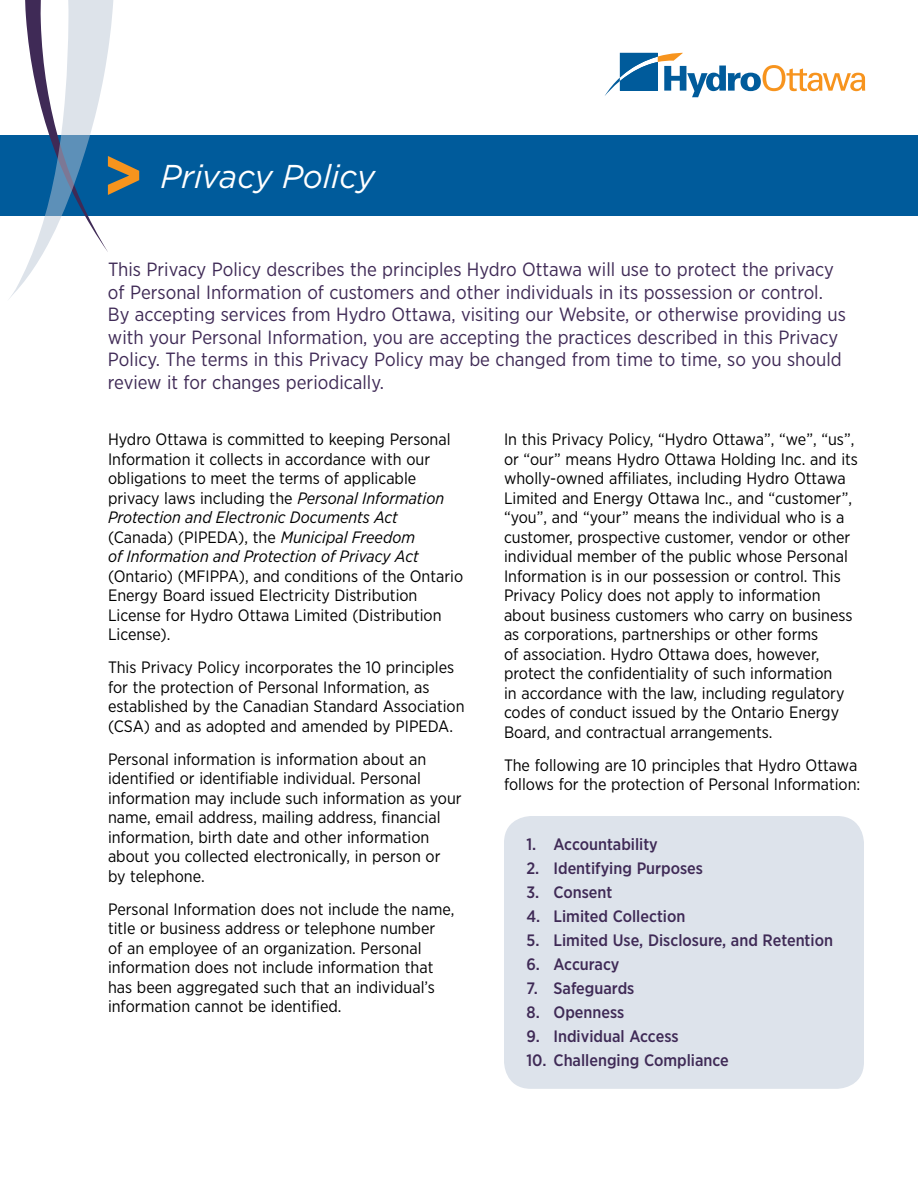
<style>
.page{position:relative;width:918px;height:1188px;background:#fff}
.page>*{position:absolute;margin:0;border:0;box-sizing:border-box;transform-origin:0 0}
.t1{font:700 72px "Gotham Narrow";color:#f7941d}
.t2{font:italic 33px "Gotham";color:#fff;scale:.95 1}
.t3{font:19.2px/22.5px "Gotham Narrow";color:#3f2a56}
.t4{font:16.5px/19.5px "Gotham Narrow";color:#000}
.t5{font:500 16.5px "Gotham Narrow";color:#3f2a56}
.s1{font-style:italic}
</style>
<div class="page">
<div style="left:0;top:135px;width:918px;height:81px;background:#005b9b"></div>
<div style="left:504px;top:816px;width:360px;height:273px;background:#dde3eb;border-radius:27px"></div>
<svg style="left:605px;top:53px;width:260px;height:44px"></svg>
<svg style="left:9px;top:0;width:105px;height:299px"></svg>
<h1 class="t1" style="left:103px;top:129px;width:42px">&gt;</h1>
<h1 class="t2" style="left:160px;top:155px;width:227px">Privacy Policy</h1>
<p class="t3" style="left:108px;top:258px;width:740px">This Privacy Policy describes the principles Hydro Ottawa will use to protect the privacy of Personal Information of customers and other individuals in its possession or control.<br>By accepting services from Hydro Ottawa, visiting our Website, or otherwise providing us with your Personal Information, you are accepting the practices described in this Privacy Policy. The terms in this Privacy Policy may be changed from time to time, so you should review it for changes periodically.</p>
<p class="t4" style="left:108px;top:429px;width:357px">Hydro Ottawa is committed to keeping Personal Information it collects in accordance with our obligations to meet the terms of applicable privacy laws including the <span class="s1">Personal Information Protection and Electronic Documents Act </span>(Canada) (PIPEDA), the <span class="s1">Municipal Freedom<br>of Information and Protection of Privacy Act </span>(Ontario) (MFIPPA), and conditions of the Ontario Energy Board issued Electricity Distribution License for Hydro Ottawa Limited (Distribution License).</p>
<p class="t4" style="left:108px;top:657px;width:358px">This Privacy Policy incorporates the 10 principles for the protection of Personal Information, as established by the Canadian Standard Association (CSA) and as adopted and amended by PIPEDA.</p>
<p class="t4" style="left:108px;top:749px;width:355px">Personal information is information about an identified or identifiable individual. Personal information may include such information as your name, email address, mailing address, financial information, birth date and other information about you collected electronically, in person or by telephone.</p>
<p class="t4" style="left:108px;top:899px;width:348px">Personal Information does not include the name, title or business address or telephone number<br>of an employee of an organization. Personal information does not include information that has been aggregated such that an individual’s information cannot be identified.</p>
<p class="t4" style="left:504px;top:429px;width:356px">In this Privacy Policy, “Hydro Ottawa”, “we”, “us”, or “our” means Hydro Ottawa Holding Inc. and its wholly-owned affiliates, including Hydro Ottawa Limited and Energy Ottawa Inc., and “customer”, “you”, and “your” means the individual who is a customer, prospective customer, vendor or other individual member of the public whose Personal Information is in our possession or control. This Privacy Policy does not apply to information about business customers who carry on business as corporations, partnerships or other forms<br>of association. Hydro Ottawa does, however, protect the confidentiality of such information<br>in accordance with the law, including regulatory codes of conduct issued by the Ontario Energy Board, and contractual arrangements.</p>
<p class="t4" style="left:504px;top:755px;width:358px">The following are 10 principles that Hydro Ottawa follows for the protection of Personal Information:</p>
<p class="t5" style="left:526px;top:834px;width:133px">1. Accountability</p>
<p class="t5" style="left:526px;top:858px;width:178px">2. Identifying Purposes</p>
<p class="t5" style="left:526px;top:882px;width:87px">3. Consent</p>
<p class="t5" style="left:526px;top:906px;width:160px">4. Limited Collection</p>
<p class="t5" style="left:526px;top:930px;width:308px">5. Limited Use, Disclosure, and Retention</p>
<p class="t5" style="left:526px;top:954px;width:94px">6. Accuracy</p>
<p class="t5" style="left:526px;top:978px;width:109px">7. Safeguards</p>
<p class="t5" style="left:526px;top:1002px;width:99px">8. Openness</p>
<p class="t5" style="left:526px;top:1026px;width:154px">9. Individual Access</p>
<p class="t5" style="left:526px;top:1050px;width:204px">10. Challenging Compliance</p>
</div>
